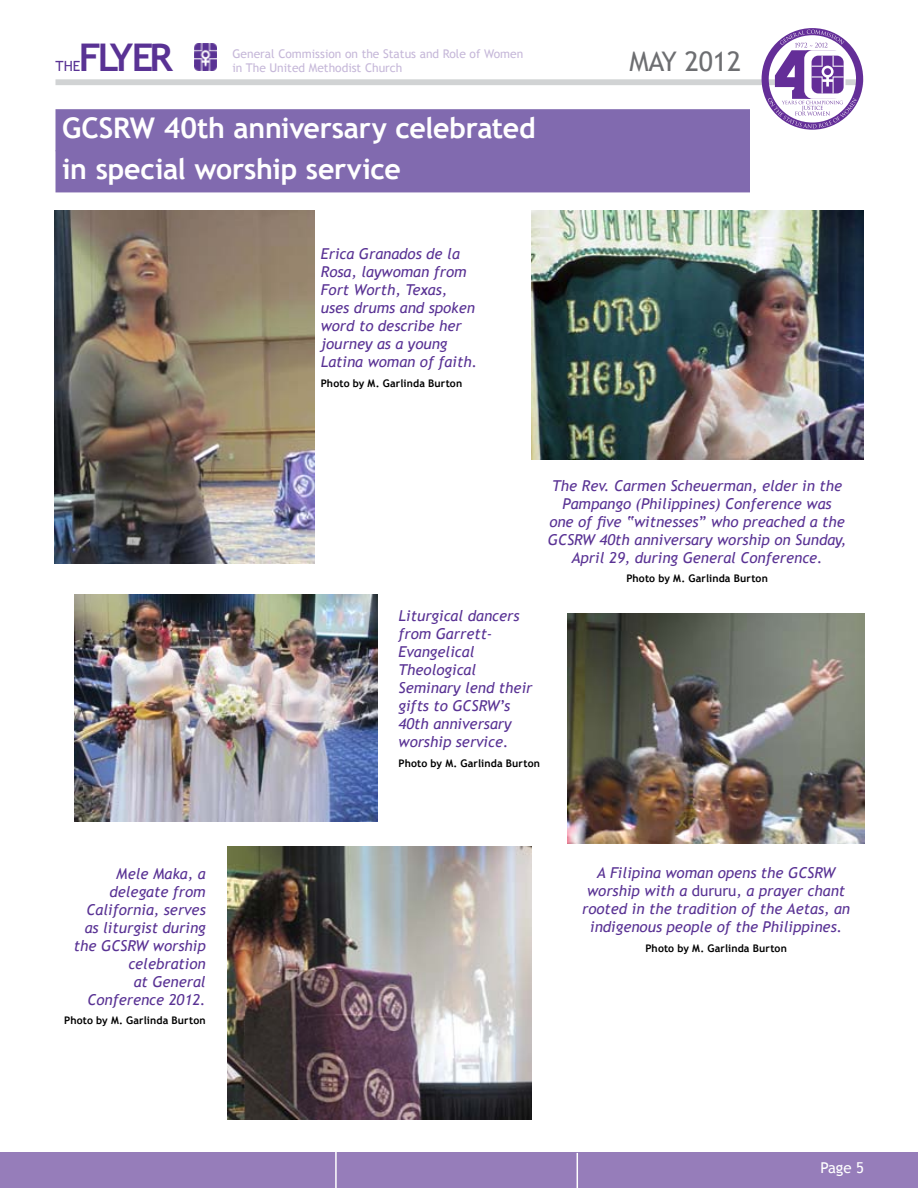
<style>
.page{position:relative;width:918px;height:1188px;background:#fff}
.page>*{position:absolute;margin:0;border:0;box-sizing:border-box;transform-origin:0 0}
.t1{font:700 38.1px "Trebuchet MS";letter-spacing:-.09em;color:#593294}
.t2{font:700 28.5px/41.2px "Trebuchet MS";letter-spacing:-.01em;color:#fff}
.t3{font:27px "Trebuchet MS";color:#6d6e71}
.t4{font:italic 15px/18px "Trebuchet MS";color:#593294}
.t5{font:15px "Trebuchet MS";color:#fff}
.t6{font:14.1px "Trebuchet MS";color:#593294}
.t7{font:12px/14.4px "Trebuchet MS";color:#c6b8d9}
.t8{font:700 10.5px "Trebuchet MS";letter-spacing:.015em;color:#000}
.s1{font-style:normal}
</style>
<div class="page">
<img style="left:194px;top:43px;width:23px;height:27px">
<div style="left:56px;top:79px;width:807px;height:6px;background:#d1d3d4"></div>
<div style="left:0;top:1153px;width:918px;height:35px;background:#967dba"></div>
<svg style="left:762px;top:28px;width:101px;height:102px"></svg>
<hr style="left:335px;top:1151px;width:2px;height:37px;background:#fff">
<hr style="left:577px;top:1153px;width:1px;height:35px;background:#fff">
<img style="left:55px;top:211px;width:259px;height:352px">
<img style="left:531px;top:211px;width:332px;height:249px">
<img style="left:568px;top:613px;width:297px;height:230px">
<img style="left:74px;top:594px;width:304px;height:228px">
<div style="left:56px;top:109px;width:694px;height:42px;background:#816aaf"></div>
<div style="left:56px;top:150px;width:694px;height:42px;background:#816aaf"></div>
<img style="left:228px;top:847px;width:303px;height:273px">
<h1 class="t1" style="left:79px;top:34px;width:96px">Flyer</h1>
<p class="t7" style="left:232px;top:46px;width:292px">General Commission on the Status and Role of Women in The United Methodist Church</p>
<h3 class="t3" style="left:629px;top:46px;width:113px">May 2012</h3>
<p class="t6" style="left:56px;top:58px;width:26px">the</p>
<h2 class="t2" style="left:62px;top:107px;width:475px">GCSRW 40th anniversary celebrated in special worship service</h2>
<p class="t4" style="left:74px;top:865px;width:133px;text-align:right">Mele Maka, a delegate from<br>California, serves as liturgist during the GCSRW worship celebration<br>at General<br>Conference 2012.</p>
<p class="t8" style="left:64px;top:1014px;width:143px">Photo by M. Garlinda Burton</p>
<p class="t4" style="left:321px;top:245px;width:158px">Erica Granados de la<br>Rosa, laywoman from<br>Fort Worth, Texas, uses drums and spoken word to describe her journey as a young<br>Latina woman of faith.</p>
<p class="t8" style="left:321px;top:376px;width:143px">Photo by M. Garlinda Burton</p>
<p class="t4" style="left:548px;top:477px;width:300px;text-align:center">The Rev. Carmen Scheuerman, elder in the Pampango (Philippines) Conference was<br>one of five “witnesses” who preached a the GCSRW 40th anniversary worship on Sunday, April 29, during General Conference.</p>
<p class="t8" style="left:626px;top:572px;width:143px">Photo by M. Garlinda Burton</p>
<p class="t4" style="left:399px;top:607px;width:136px">Liturgical dancers from Garrett-<br>Evangelical<br>Theological<br>Seminary lend their gifts to GCSRW’s<br>40th anniversary worship service.</p>
<p class="t8" style="left:399px;top:756px;width:143px">Photo by M. Garlinda Burton</p>
<p class="t4" style="left:582px;top:864px;width:269px;text-align:center">A Filipina woman opens the GCSRW worship with a <span class="s1">dururu</span>, a prayer chant rooted in the tradition of the Aetas, an indigenous people of the Philippines.</p>
<p class="t8" style="left:645px;top:941px;width:143px">Photo by M. Garlinda Burton</p>
<p class="t5" style="left:820px;top:1159px;width:45px">Page 5</p>
</div>
